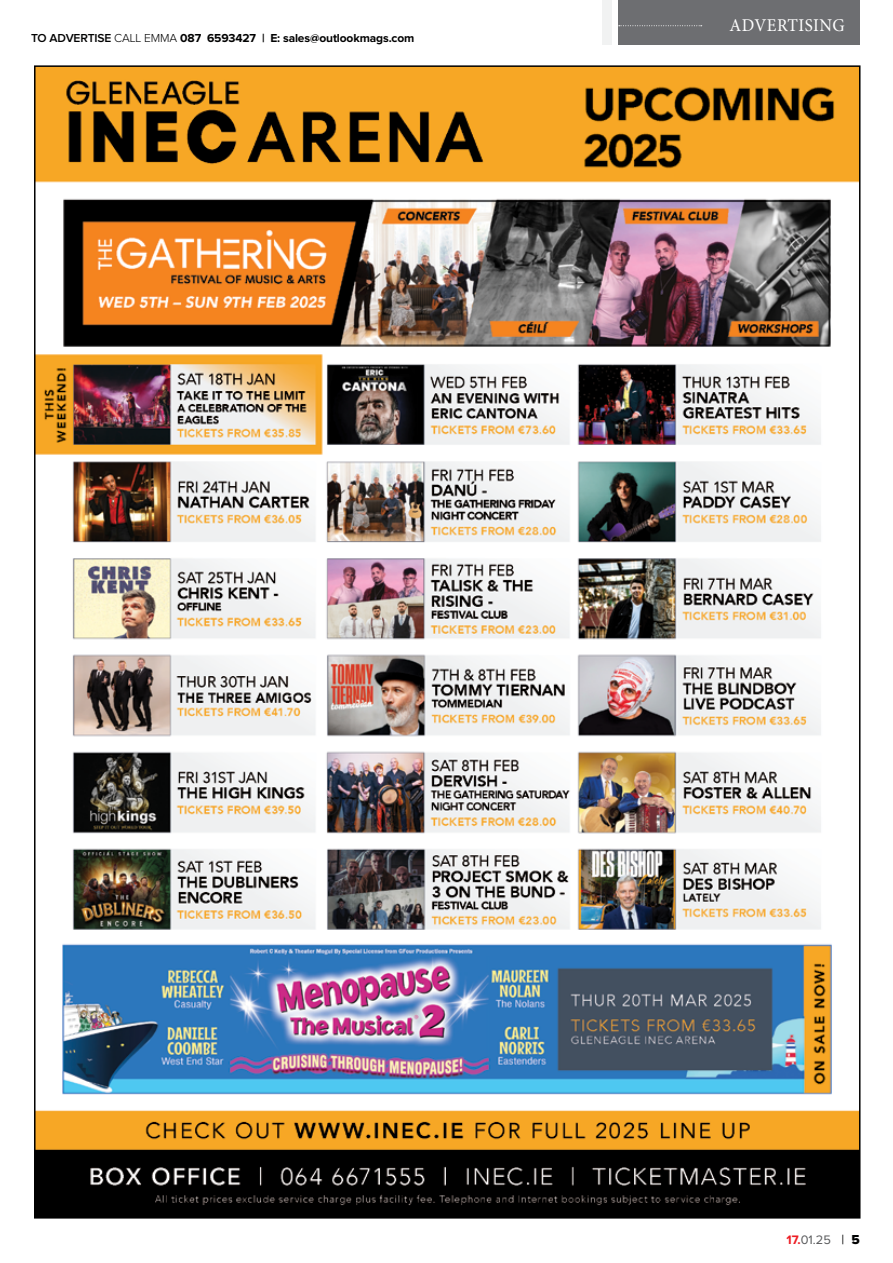
<style>
.page{position:relative;width:893px;height:1263px;background:#fff}
.page>*{position:absolute;margin:0;border:0;box-sizing:border-box;transform-origin:0 0}
.t1{font:18px "Minion Pro";letter-spacing:.025em;color:#fff;scale:.95 1}
.t2{font:12.75px "Proxima Nova";color:#58595b}
.t3{font:700 12px "Proxima Nova";letter-spacing:-.01em;color:#000101}
.s1{font-weight:600}
.s2{font-weight:300}
.s3{font-weight:700;color:#ed1d24}
.s4{font-size:13.5px;color:#000101}
.s5{font-family:"Proxima Nova Extrabld";font-size:13.5px;color:#000101}
</style>
<div class="page">
<div style="left:618px;top:0;width:242px;height:45px;background:#6d6e71"></div>
<div style="left:602px;top:0;width:10px;height:45px;background:#f1f2f2"></div>
<svg style="left:619px;top:25px;width:83px;height:1px"></svg>
<img style="left:37px;top:68px;width:820px;height:1147px">
<p class="t3" style="left:31px;top:32px;width:385px"><span class="s1">TO ADVERTISE</span> <span class="s2">CALL EMMA</span> 087 6593427 | E: sales@outlookmags.com</p>
<h1 class="t1" style="left:729px;top:13px;width:123px">ADVERTISING</h1>
<p class="t2" style="left:786px;top:1234px;width:75px"><span class="s3">17.</span>01.25 <span class="s4">|</span> <span class="s5">5</span></p>
</div>
